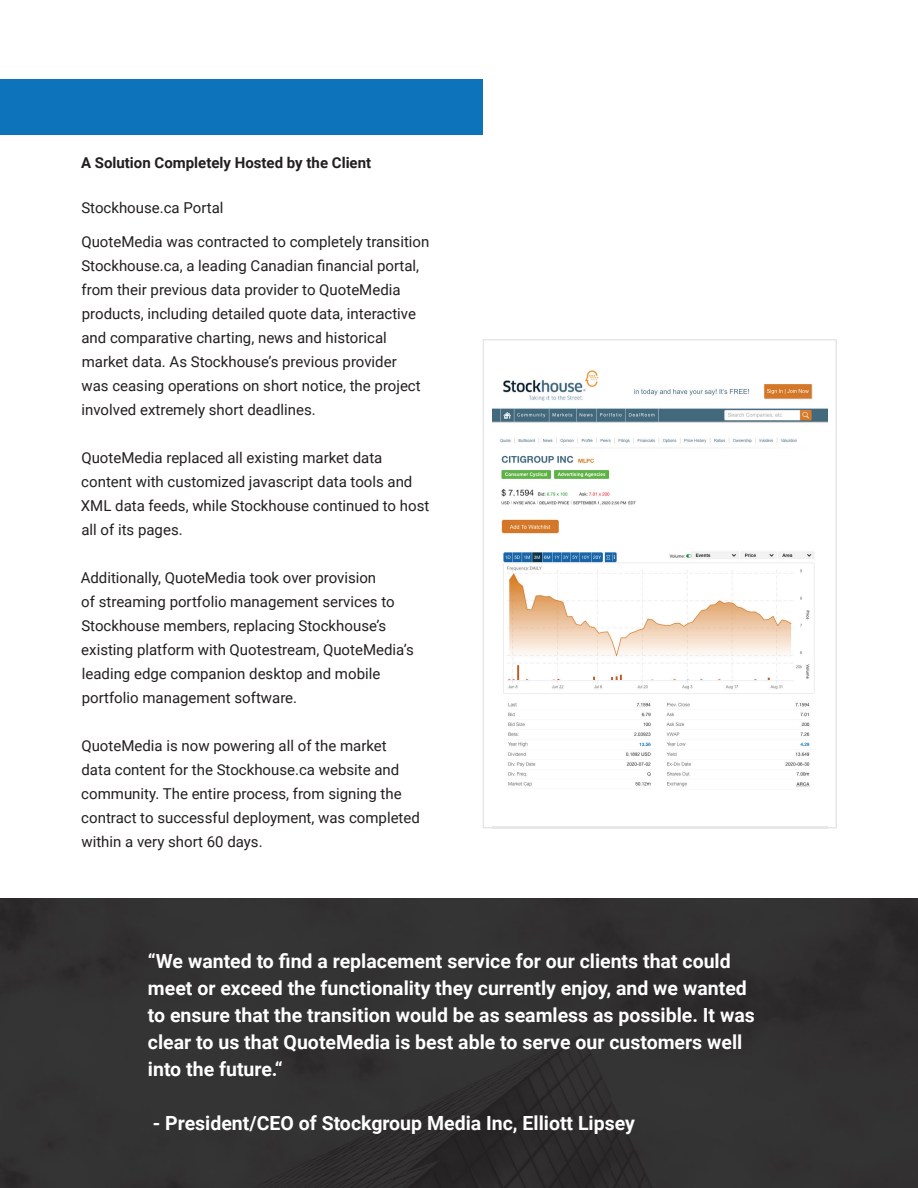
<style>
.page{position:relative;width:918px;height:1188px;background:#fff}
.page>*{position:absolute;margin:0;border:0;box-sizing:border-box;transform-origin:0 0}
.t1{font:700 19.5px/27px "Roboto";color:#fff}
.t2{font:15px/24px "Roboto";color:#231f20}
.t3{font:700 15px "Roboto";color:#231f20}
</style>
<div class="page">
<svg style="left:483px;top:339px;width:354px;height:489px"></svg>
<img style="left:492px;top:827px;width:335px;height:1px">
<div style="left:0;top:79px;width:483px;height:55px;background:#0d73bb"></div>
<img style="left:0;top:898px;width:918px;height:290px">
<p class="t3" style="left:81px;top:152px;width:292px">A Solution Completely Hosted by the Client</p>
<p class="t2" style="left:81px;top:195px;width:144px">Stockhouse.ca Portal</p>
<p class="t2" style="left:81px;top:229px;width:350px">QuoteMedia was contracted to completely transition Stockhouse.ca, a leading Canadian financial portal, from their previous data provider to QuoteMedia products, including detailed quote data, interactive and comparative charting, news and historical market data. As Stockhouse’s previous provider<br>was ceasing operations on short notice, the project involved extremely short deadlines.</p>
<p class="t2" style="left:81px;top:445px;width:350px">QuoteMedia replaced all existing market data content with customized javascript data tools and XML data feeds, while Stockhouse continued to host all of its pages.</p>
<p class="t2" style="left:81px;top:565px;width:335px">Additionally, QuoteMedia took over provision<br>of streaming portfolio management services to Stockhouse members, replacing Stockhouse’s existing platform with Quotestream, QuoteMedia’s leading edge companion desktop and mobile portfolio management software.</p>
<p class="t2" style="left:81px;top:733px;width:340px">QuoteMedia is now powering all of the market data content for the Stockhouse.ca website and community. The entire process, from signing the contract to successful deployment, was completed within a very short 60 days.</p>
<p class="t1" style="left:148px;top:947px;width:608px">“We wanted to find a replacement service for our clients that could meet or exceed the functionality they currently enjoy, and we wanted to ensure that the transition would be as seamless as possible. It was clear to us that QuoteMedia is best able to serve our customers well into the future.“</p>
<h1 class="t1" style="left:153px;top:1109px;width:484px">- President/CEO of Stockgroup Media Inc, Elliott Lipsey</h1>
</div>
